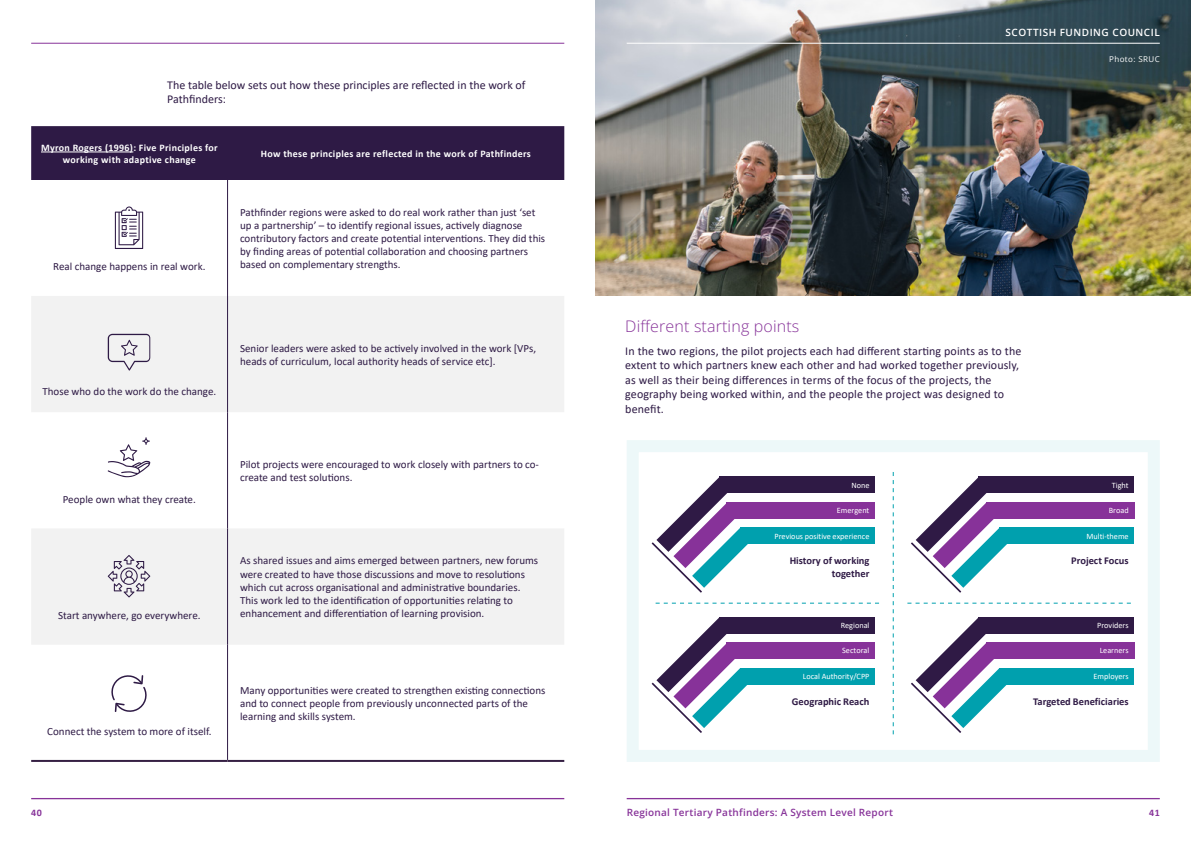
<style>
.page{position:relative;width:1191px;height:842px;background:#fff}
.page>*{position:absolute;margin:0;border:0;box-sizing:border-box;transform-origin:0 0}
.Header2{font:300 16px "Open Sans";letter-spacing:.01em;color:#873399}
.Paragraph{font:12px/14.4px "Calibri";letter-spacing:.01em;color:#2e1a45}
.TableContent{font:11px/13.2px "Calibri";color:#2e1a45}
.t1{font:700 10.5px/12.5px "Calibri";color:#2f1a45;text-align:right}
.TableTitle-H5{font:700 10px/12px "Calibri";letter-spacing:.03em;color:#fff;text-align:center}
.t2{font:600 10px "Open Sans";letter-spacing:.025em;color:#873399}
.t3{font:600 10px "Open Sans";letter-spacing:.05em;color:#fff}
.PageNumber{font:700 10px "Calibri";color:#873399}
.t4{font:8.2px "Calibri";color:#fff}
.t5{font:8px "Open Sans";letter-spacing:.05em;color:#fff}
</style>
<div class="page">
<img style="left:595px;top:0;width:596px;height:296px">
<hr style="left:626px;top:43px;width:533px;height:1px;background:#fff">
<hr style="left:626px;top:798px;width:533px;height:1px;background:#873399">
<hr style="left:31px;top:43px;width:533px;height:1px;background:#873399">
<hr style="left:31px;top:798px;width:533px;height:1px;background:#873399">
<div style="left:31px;top:126px;width:533px;height:54px;background:#2e1a45"></div>
<div style="left:31px;top:296px;width:533px;height:116px;background:#f2f2f2"></div>
<div style="left:31px;top:528px;width:533px;height:117px;background:#f2f2f2"></div>
<hr style="left:227px;top:180px;width:1px;height:116px;background:#2e1a45">
<hr style="left:227px;top:296px;width:1px;height:116px;background:#2e1a45">
<hr style="left:227px;top:412px;width:1px;height:116px;background:#2e1a45">
<hr style="left:227px;top:528px;width:1px;height:117px;background:#2e1a45">
<hr style="left:227px;top:645px;width:1px;height:115px;background:#2e1a45">
<hr style="left:31px;top:760px;width:196px;height:2px;background:#351f43">
<hr style="left:227px;top:760px;width:337px;height:2px;background:#351f43">
<hr style="left:41px;top:152px;width:92px;height:1px;background:#fff">
<svg style="left:108px;top:437px;width:42px;height:40px"></svg>
<svg style="left:111px;top:675px;width:36px;height:37px"></svg>
<svg style="left:108px;top:334px;width:42px;height:37px"></svg>
<svg style="left:115px;top:206px;width:28px;height:43px"></svg>
<svg style="left:108px;top:555px;width:42px;height:42px"></svg>
<svg style="left:627px;top:440px;width:533px;height:322px"></svg>
<div style="left:719px;top:476px;width:156px;height:17px;background:#2f1a45"></div>
<div style="left:727px;top:502px;width:148px;height:17px;background:#873299"></div>
<div style="left:740px;top:527px;width:135px;height:17px;background:#00a0ae"></div>
<svg style="left:651px;top:477px;width:101px;height:117px"></svg>
<div style="left:978px;top:476px;width:156px;height:17px;background:#2f1a45"></div>
<div style="left:986px;top:502px;width:148px;height:17px;background:#873299"></div>
<div style="left:999px;top:527px;width:135px;height:17px;background:#00a0ae"></div>
<svg style="left:909px;top:477px;width:102px;height:117px"></svg>
<div style="left:719px;top:617px;width:156px;height:16px;background:#2f1a45"></div>
<div style="left:727px;top:642px;width:148px;height:17px;background:#873299"></div>
<div style="left:740px;top:668px;width:135px;height:17px;background:#00a0ae"></div>
<svg style="left:651px;top:617px;width:101px;height:116px"></svg>
<div style="left:978px;top:617px;width:156px;height:16px;background:#2f1a45"></div>
<div style="left:986px;top:642px;width:148px;height:17px;background:#873299"></div>
<div style="left:999px;top:668px;width:135px;height:17px;background:#00a0ae"></div>
<svg style="left:909px;top:617px;width:102px;height:116px"></svg>
<svg style="left:892px;top:472px;width:1px;height:262px"></svg>
<svg style="left:655px;top:603px;width:224px;height:1px"></svg>
<svg style="left:907px;top:603px;width:223px;height:1px"></svg>
<p class="t3" style="left:1005px;top:26px;width:156px">SCOTTISH FUNDING COUNCIL</p>
<p class="Paragraph" style="left:167px;top:78px;width:360px">The table below sets out how these principles are reflected in the work of<br>Pathfinders:</p>
<h5 class="TableTitle-H5" style="left:41px;top:141px;width:178px">Myron Rogers (1996): Five Principles for working with adaptive change</h5>
<h5 class="TableTitle-H5" style="left:261px;top:147px;width:271px">How these principles are reflected in the work of Pathfinders</h5>
<p class="TableContent" style="left:53px;top:260px;width:154px">Real change happens in real work.</p>
<p class="TableContent" style="left:240px;top:205px;width:307px">Pathfinder regions were asked to do real work rather than just ‘set up a partnership’ – to identify regional issues, actively diagnose contributory factors and create potential interventions. They did this by finding areas of potential collaboration and choosing partners based on complementary strengths.</p>
<p class="TableContent" style="left:42px;top:384px;width:175px">Those who do the work do the change.</p>
<p class="TableContent" style="left:240px;top:341px;width:297px">Senior leaders were asked to be actively involved in the work [VPs, heads of curriculum, local authority heads of service etc].</p>
<p class="TableContent" style="left:63px;top:492px;width:134px">People own what they create.</p>
<p class="TableContent" style="left:58px;top:608px;width:144px">Start anywhere, go everywhere.</p>
<p class="TableContent" style="left:240px;top:457px;width:300px">Pilot projects were encouraged to work closely with partners to co&shy;create and test solutions.</p>
<p class="TableContent" style="left:240px;top:554px;width:300px">As shared issues and aims emerged between partners, new forums were created to have those discussions and move to resolutions which cut across organisational and administrative boundaries.<br>This work led to the identification of opportunities relating to enhancement and differentiation of learning provision.</p>
<p class="TableContent" style="left:47px;top:725px;width:166px">Connect the system to more of itself.</p>
<p class="TableContent" style="left:240px;top:683px;width:307px">Many opportunities were created to strengthen existing connections and to connect people from previously unconnected parts of the learning and skills system.</p>
<p class="t5" style="left:1109px;top:53px;width:52px">Photo: SRUC</p>
<h2 class="Header2" style="left:625px;top:315px;width:176px">Different starting points</h2>
<p class="Paragraph" style="left:625px;top:343px;width:398px">In the two regions, the pilot projects each had different starting points as to the extent to which partners knew each other and had worked together previously, as well as their being differences in terms of the focus of the projects, the geography being worked within, and the people the project was designed to benefit.</p>
<p class="t4" style="left:851px;top:479px;width:20px">None</p>
<p class="t4" style="left:836px;top:505px;width:34px">Emergent</p>
<p class="t4" style="left:774px;top:530px;width:96px">Previous positive experience</p>
<p class="t1" style="left:789px;top:554px;width:81px">History of working together</p>
<p class="t4" style="left:840px;top:619px;width:30px">Regional</p>
<p class="t4" style="left:842px;top:645px;width:29px">Sectoral</p>
<p class="t4" style="left:803px;top:670px;width:68px">Local Authority/CPP</p>
<p class="t1" style="left:792px;top:695px;width:79px">Geographic Reach</p>
<p class="t4" style="left:1111px;top:479px;width:18px">Tight</p>
<p class="t4" style="left:1108px;top:505px;width:21px">Broad</p>
<p class="t4" style="left:1086px;top:530px;width:44px">Multi-theme</p>
<p class="t1" style="left:1071px;top:554px;width:59px">Project Focus</p>
<p class="t4" style="left:1097px;top:619px;width:33px">Providers</p>
<p class="t4" style="left:1099px;top:645px;width:30px">Learners</p>
<p class="t4" style="left:1093px;top:670px;width:37px">Employers</p>
<p class="t1" style="left:1033px;top:695px;width:97px">Targeted Beneficiaries</p>
<p class="PageNumber" style="left:31px;top:806px;width:12px">40</p>
<p class="t2" style="left:626px;top:806px;width:268px">Regional Tertiary Pathfinders: A System Level Report</p>
<p class="PageNumber" style="left:1149px;top:806px;width:12px">41</p>
</div>
